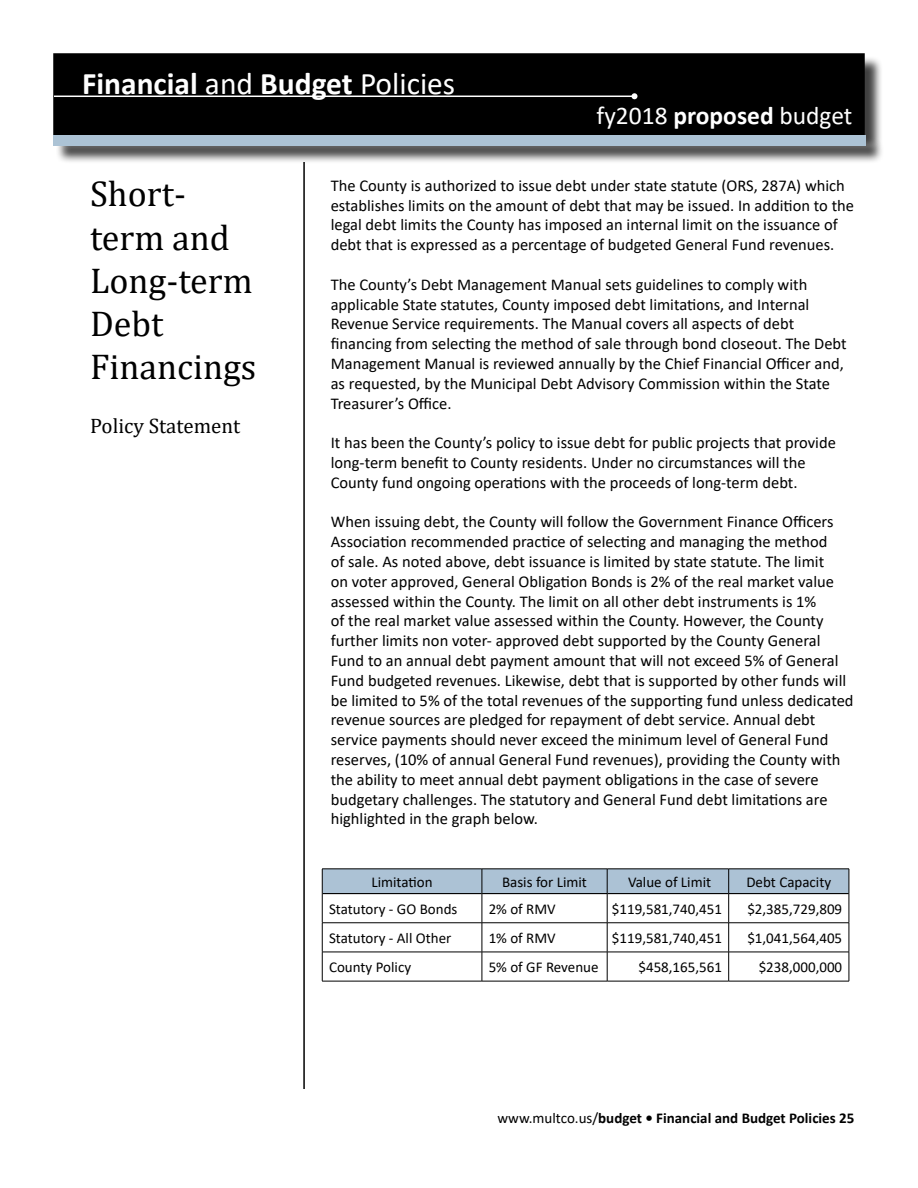
<style>
.page{position:relative;width:918px;height:1188px;background:#fff}
.page>*{position:absolute;margin:0;border:0;box-sizing:border-box;transform-origin:0 0}
.t1{font:36px/43.2px "Cambria";color:#000}
.t2{font:700 31.5px "Calibri";color:#fff}
.t3{font:25.5px "Calibri";color:#fff}
.t4{font:21px "Cambria";color:#000}
.t5{font:16.5px/19.8px "Calibri";color:#000}
.t6{font:15px "Calibri";color:#000}
.t7{font:700 15px "Calibri";color:#000}
.s1{font-weight:400}
.s2{font-weight:700}
</style>
<div class="page">
<hr style="left:303px;top:162px;width:2px;height:927px;background:#000">
<div style="left:54px;top:54px;width:810px;height:80px;background:#000"></div>
<div style="left:53px;top:53px;width:812px;height:82px;border:2px solid #000"></div>
<hr style="left:54px;top:96px;width:580px;height:1px;background:#fff">
<svg style="left:632px;top:93px;width:6px;height:6px"></svg>
<div style="left:56px;top:137px;width:828px;height:27px;background:#000;opacity:.75"></div>
<div style="left:53px;top:135px;width:812px;height:10px;background:#acc3d5"></div>
<hr style="left:322px;top:981px;width:160px;height:1px;background:#000">
<hr style="left:482px;top:981px;width:125px;height:1px;background:#000">
<hr style="left:607px;top:981px;width:122px;height:1px;background:#000">
<hr style="left:729px;top:981px;width:120px;height:1px;background:#000">
<svg style="left:322px;top:869px;width:528px;height:112px"></svg>
<h2 class="t2" style="left:82px;top:61px;width:375px">Financial <span class="s1">and</span> Budget <span class="s1">Policies</span></h2>
<h3 class="t3" style="left:597px;top:98px;width:257px">fy2018 <span class="s2">proposed</span> budget</h3>
<h1 class="t1" style="left:90px;top:172px;width:168px">Short&shy;term and<br>Long-term<br>Debt<br>Financings</h1>
<p class="t4" style="left:90px;top:414px;width:152px">Policy Statement</p>
<p class="t5" style="left:331px;top:175px;width:525px">The County is authorized to issue debt under state statute (ORS, 287A) which establishes limits on the amount of debt that may be issued. In addition to the legal debt limits the County has imposed an internal limit on the issuance of debt that is expressed as a percentage of budgeted General Fund revenues.</p>
<p class="t5" style="left:331px;top:274px;width:518px">The County’s Debt Management Manual sets guidelines to comply with applicable State statutes, County imposed debt limitations, and Internal Revenue Service requirements. The Manual covers all aspects of debt financing from selecting the method of sale through bond closeout. The Debt Management Manual is reviewed annually by the Chief Financial Officer and, as requested, by the Municipal Debt Advisory Commission within the State Treasurer’s Office.</p>
<p class="t5" style="left:331px;top:432px;width:507px">It has been the County’s policy to issue debt for public projects that provide long-term benefit to County residents. Under no circumstances will the<br>County fund ongoing operations with the proceeds of long-term debt.</p>
<p class="t5" style="left:331px;top:512px;width:524px">When issuing debt, the County will follow the Government Finance Officers Association recommended practice of selecting and managing the method<br>of sale. As noted above, debt issuance is limited by state statute. The limit<br>on voter approved, General Obligation Bonds is 2% of the real market value assessed within the County. The limit on all other debt instruments is 1%<br>of the real market value assessed within the County. However, the County further limits non voter- approved debt supported by the County General Fund to an annual debt payment amount that will not exceed 5% of General Fund budgeted revenues. Likewise, debt that is supported by other funds will be limited to 5% of the total revenues of the supporting fund unless dedicated revenue sources are pledged for repayment of debt service. Annual debt service payments should never exceed the minimum level of General Fund reserves, (10% of annual General Fund revenues), providing the County with the ability to meet annual debt payment obligations in the case of severe budgetary challenges. The statutory and General Fund debt limitations are highlighted in the graph below.</p>
<p class="t6" style="left:371px;top:871px;width:63px">Limitation</p>
<p class="t6" style="left:502px;top:871px;width:86px">Basis for Limit</p>
<p class="t6" style="left:628px;top:871px;width:85px">Value of Limit</p>
<p class="t6" style="left:746px;top:871px;width:86px">Debt Capacity</p>
<p class="t6" style="left:329px;top:898px;width:130px">Statutory - GO Bonds</p>
<p class="t6" style="left:489px;top:898px;width:69px">2% of RMV</p>
<p class="t6" style="left:612px;top:899px;width:112px">$119,581,740,451</p>
<p class="t6" style="left:747px;top:899px;width:96px">$2,385,729,809</p>
<p class="t6" style="left:329px;top:928px;width:124px">Statutory - All Other</p>
<p class="t6" style="left:489px;top:928px;width:69px">1% of RMV</p>
<p class="t6" style="left:612px;top:928px;width:112px">$119,581,740,451</p>
<p class="t6" style="left:747px;top:928px;width:96px">$1,041,564,405</p>
<p class="t6" style="left:329px;top:957px;width:84px">County Policy</p>
<p class="t6" style="left:489px;top:957px;width:111px">5% of GF Revenue</p>
<p class="t6" style="left:638px;top:957px;width:85px">$458,165,561</p>
<p class="t6" style="left:759px;top:957px;width:85px">$238,000,000</p>
<p class="t7" style="left:498px;top:1107px;width:358px"><span class="s1">www.multco.us/</span>budget • Financial and Budget Policies 25</p>
</div>
